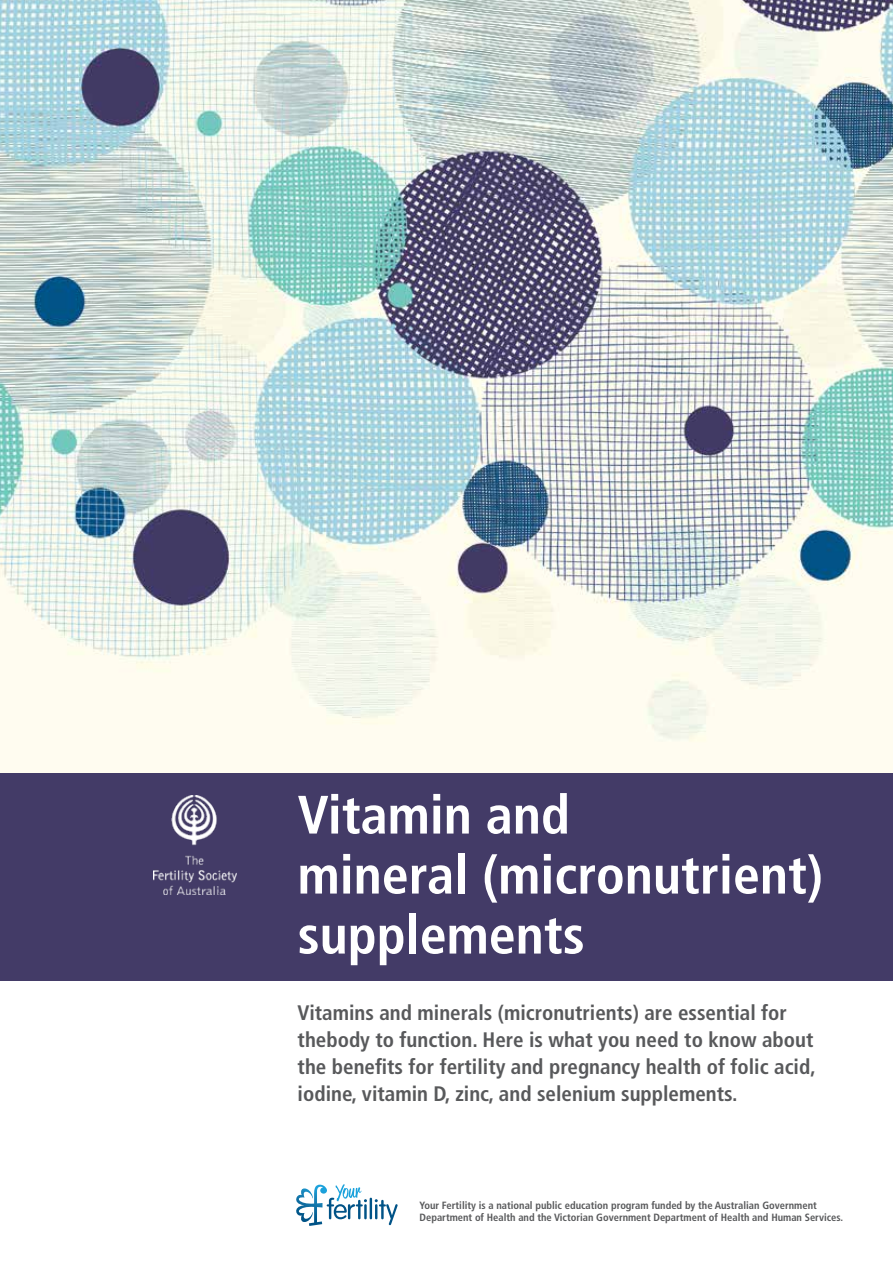
<style>
.page{position:relative;width:893px;height:1263px;background:#fff}
.page>*{position:absolute;margin:0;border:0;box-sizing:border-box;transform-origin:0 0}
.t1{font:700 condensed 54px/60px "Frutiger";color:#fff}
.t2{font:700 condensed 21px/27px "Frutiger";color:#58595b}
.t3{font:700 condensed 10.5px/12px "Frutiger";color:#58595b}
</style>
<div class="page">
<div style="left:0;top:772px;width:893px;height:208px;background:#433b67"></div>
<hr style="left:370px;top:1198px;width:2px;height:21px;background:#005387">
<svg style="left:375px;top:1199px;width:23px;height:26px"></svg>
<svg style="left:296px;top:1184px;width:71px;height:42px"></svg>
<img style="left:0;top:0;width:893px;height:772px">
<img style="left:153px;top:796px;width:83px;height:98px">
<h1 class="t1" style="left:298px;top:785px;width:527px">Vitamin and<br>mineral (micronutrient) supplements</h1>
<p class="t2" style="left:298px;top:999px;width:520px">Vitamins and minerals (micronutrients) are essential for thebody to function. Here is what you need to know about the benefits for fertility and pregnancy health of folic acid, iodine, vitamin D, zinc, and selenium supplements.</p>
<p class="t3" style="left:420px;top:1199px;width:425px">Your Fertility is a national public education program funded by the Australian Government<br>Department of Health and the Victorian Government Department of Health and Human Services.</p>
</div>
